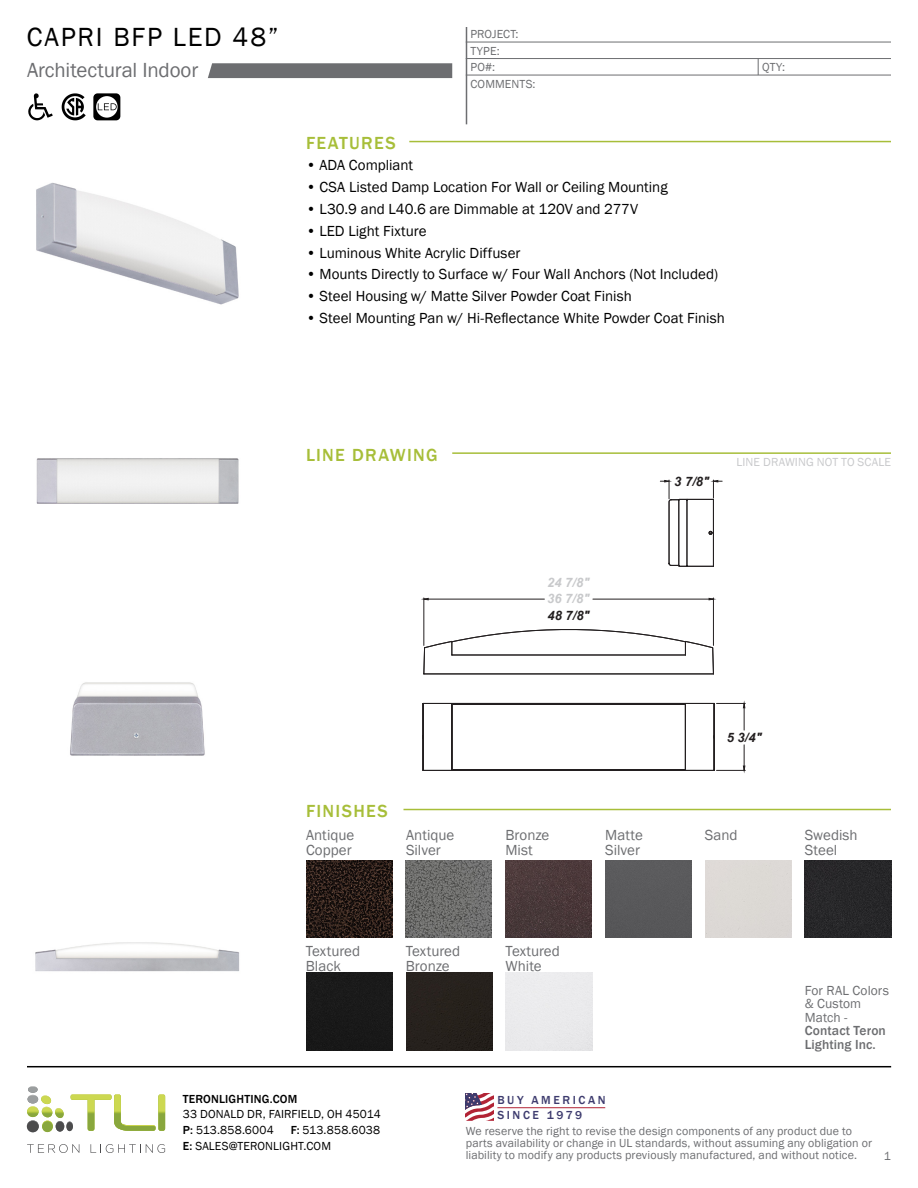
<style>
.page{position:relative;width:918px;height:1188px;background:#fff}
.page>*{position:absolute;margin:0;border:0;box-sizing:border-box;transform-origin:0 0}
.t1{font:27px "Franklin Gothic";letter-spacing:.065em;color:#000}
.t2{font:21px "Franklin Gothic";letter-spacing:-.01em;color:#6d6e71}
.t3{font:500 18px "Franklin Gothic";letter-spacing:.07em;color:#a7be39}
.t4{font:15px "Franklin Gothic";color:#000}
.t5{font:15px/15px "Franklin Gothic";color:#6d6e71}
.t6{font:13.5px/13.5px "Franklin Gothic";letter-spacing:.005em;color:#6d6e71}
.t7{font:500 13.5px/13.5px "Franklin Gothic";letter-spacing:.01em;color:#6d6e71}
.t8{font:italic 700 13.05px "Arial";color:#231f20}
.t9{font:italic 700 13.05px "Arial";color:#c8c9cb}
.t10{font:12px/12px "Franklin Gothic";letter-spacing:.01em;color:#6d6e71}
.t11{font:12px/15.8px "Franklin Gothic";letter-spacing:.015em;color:#000}
.t12{font:12px "Franklin Gothic";letter-spacing:.01em;color:#c8c9cb}
.t13{font:500 12px/15px "Franklin Gothic";letter-spacing:.215em;color:#3d3b6e}
.t14{font:500 12px "Franklin Gothic";letter-spacing:.015em;color:#000}
.s1{font-weight:500}
</style>
<div class="page">
<hr style="left:409px;top:141px;width:482px;height:1px;background:#a7be39">
<hr style="left:452px;top:452px;width:439px;height:2px;background:#a7be39">
<hr style="left:404px;top:809px;width:487px;height:1px;background:#a7be39">
<svg style="left:758px;top:59px;width:1px;height:16px"></svg>
<svg style="left:208px;top:63px;width:244px;height:15px"></svg>
<svg style="left:93px;top:93px;width:27px;height:27px"></svg>
<svg style="left:62px;top:93px;width:24px;height:27px"></svg>
<svg style="left:28px;top:93px;width:25px;height:27px"></svg>
<svg style="left:660px;top:480px;width:10px;height:18px"></svg>
<svg style="left:713px;top:480px;width:9px;height:18px"></svg>
<hr style="left:714px;top:703px;width:1px;height:67px;background:#231f20">
<svg style="left:716px;top:703px;width:29px;height:28px"></svg>
<svg style="left:714px;top:745px;width:31px;height:26px"></svg>
<svg style="left:422px;top:498px;width:292px;height:273px"></svg>
<svg style="left:423px;top:625px;width:291px;height:50px"></svg>
<img style="left:36px;top:182px;width:203px;height:123px">
<img style="left:36px;top:458px;width:203px;height:46px">
<img style="left:70px;top:682px;width:135px;height:74px">
<img style="left:27px;top:942px;width:219px;height:124px">
<img style="left:306px;top:860px;width:86px;height:77px">
<div style="left:306px;top:973px;width:87px;height:77px;background:#191919"></div>
<img style="left:406px;top:860px;width:86px;height:77px">
<div style="left:406px;top:973px;width:86px;height:77px;background:#26211d"></div>
<img style="left:506px;top:860px;width:86px;height:77px">
<div style="left:605px;top:860px;width:87px;height:77px;background:#59595b"></div>
<div style="left:805px;top:860px;width:86px;height:77px;background:#272729"></div>
<hr style="left:466px;top:27px;width:1px;height:97px;background:#6d6e71">
<hr style="left:466px;top:42px;width:425px;height:1px;background:#6d6e71">
<hr style="left:466px;top:58px;width:425px;height:1px;background:#6d6e71">
<hr style="left:466px;top:75px;width:425px;height:1px;background:#6d6e71">
<hr style="left:27px;top:1066px;width:864px;height:1px;background:#000">
<svg style="left:27px;top:1086px;width:138px;height:46px"></svg>
<svg style="left:27px;top:1144px;width:52px;height:9px"></svg>
<svg style="left:91px;top:1144px;width:74px;height:9px"></svg>
<svg style="left:466px;top:1093px;width:28px;height:28px"></svg>
<hr style="left:497px;top:1107px;width:108px;height:1px;background:#b22335">
<h1 class="t1" style="left:27px;top:20px;width:253px">CAPRI BFP LED 48”</h1>
<h2 class="t2" style="left:27px;top:57px;width:173px">Architectural Indoor</h2>
<p class="t3" style="left:306px;top:132px;width:91px">FEATURES</p>
<p class="t10" style="left:470px;top:26px;width:50px;line-height:16.4px">PROJECT:<br>TYPE:</p>
<p class="t10" style="left:470px;top:78px;width:67px">COMMENTS:</p>
<p class="t10" style="left:470px;top:61px;width:26px">PO#:</p>
<p class="t4" style="left:306px;top:156px;width:109px">• ADA Compliant</p>
<p class="t4" style="left:306px;top:178px;width:363px">• CSA Listed Damp Location For Wall or Ceiling Mounting</p>
<p class="t4" style="left:306px;top:199px;width:334px">• L30.9 and L40.6 are Dimmable at 120V and 277V</p>
<p class="t4" style="left:306px;top:221px;width:122px">• LED Light Fixture</p>
<p class="t4" style="left:306px;top:243px;width:216px">• Luminous White Acrylic Diffuser</p>
<p class="t4" style="left:306px;top:265px;width:414px">• Mounts Directly to Surface w/ Four Wall Anchors (Not Included)</p>
<p class="t4" style="left:306px;top:287px;width:327px">• Steel Housing w/ Matte Silver Powder Coat Finish</p>
<p class="t4" style="left:306px;top:309px;width:420px">• Steel Mounting Pan w/ Hi-Reflectance White Powder Coat Finish</p>
<p class="t10" style="left:762px;top:61px;width:24px">QTY:</p>
<p class="t3" style="left:306px;top:444px;width:133px">LINE DRAWING</p>
<p class="t3" style="left:306px;top:800px;width:83px">FINISHES</p>
<p class="t9" style="left:547px;top:574px;width:44px">24 7/8"</p>
<p class="t8" style="left:548px;top:607px;width:44px">48 7/8"</p>
<p class="t9" style="left:547px;top:590px;width:44px">36 7/8"</p>
<p class="t8" style="left:674px;top:473px;width:37px">3 7/8"</p>
<p class="t12" style="left:737px;top:455px;width:156px">LINE DRAWING NOT TO SCALE</p>
<p class="t8" style="left:727px;top:729px;width:37px">5 3/4"</p>
<p class="t5" style="left:306px;top:828px;width:50px">Antique<br>Copper</p>
<p class="t5" style="left:306px;top:943px;width:56px">Textured<br>Black</p>
<p class="t5" style="left:406px;top:828px;width:50px">Antique<br>Silver</p>
<p class="t5" style="left:506px;top:828px;width:45px">Bronze<br>Mist</p>
<p class="t5" style="left:605px;top:828px;width:39px">Matte<br>Silver</p>
<p class="t5" style="left:705px;top:828px;width:34px">Sand</p>
<p class="t5" style="left:805px;top:828px;width:54px">Swedish<br>Steel</p>
<p class="t5" style="left:406px;top:943px;width:56px">Textured<br>Bronze</p>
<p class="t5" style="left:506px;top:943px;width:56px">Textured<br>White</p>
<p class="t6" style="left:805px;top:984px;width:86px">For RAL Colors &amp; Custom<br>Match -</p>
<p class="t7" style="left:805px;top:1024px;width:83px">Contact Teron<br>Lighting Inc.</p>
<p class="t14" style="left:183px;top:1091px;width:116px">TERONLIGHTING.COM</p>
<p class="t11" style="left:183px;top:1107px;width:200px">33 DONALD DR, FAIRFIELD, OH 45014<br><span class="s1">P:</span> 513.858.6004</p>
<p class="t13" style="left:497px;top:1093px;width:110px">BUY AMERICAN<br>SINCE 1979</p>
<p class="t11" style="left:183px;top:1123px;width:199px;text-indent:108px"><span class="s1">F:</span> 513.858.6038<br><span class="s1">E:</span> SALES@TERONLIGHT.COM</p>
<p class="t10" style="left:466px;top:1125px;width:408px">We reserve the right to revise the design components of any product due to parts availability or change in UL standards, without assuming any obligation or liability to modify any products previously manufactured, and without notice.</p>
<p class="t10" style="left:884px;top:1150px;width:9px">1</p>
</div>
